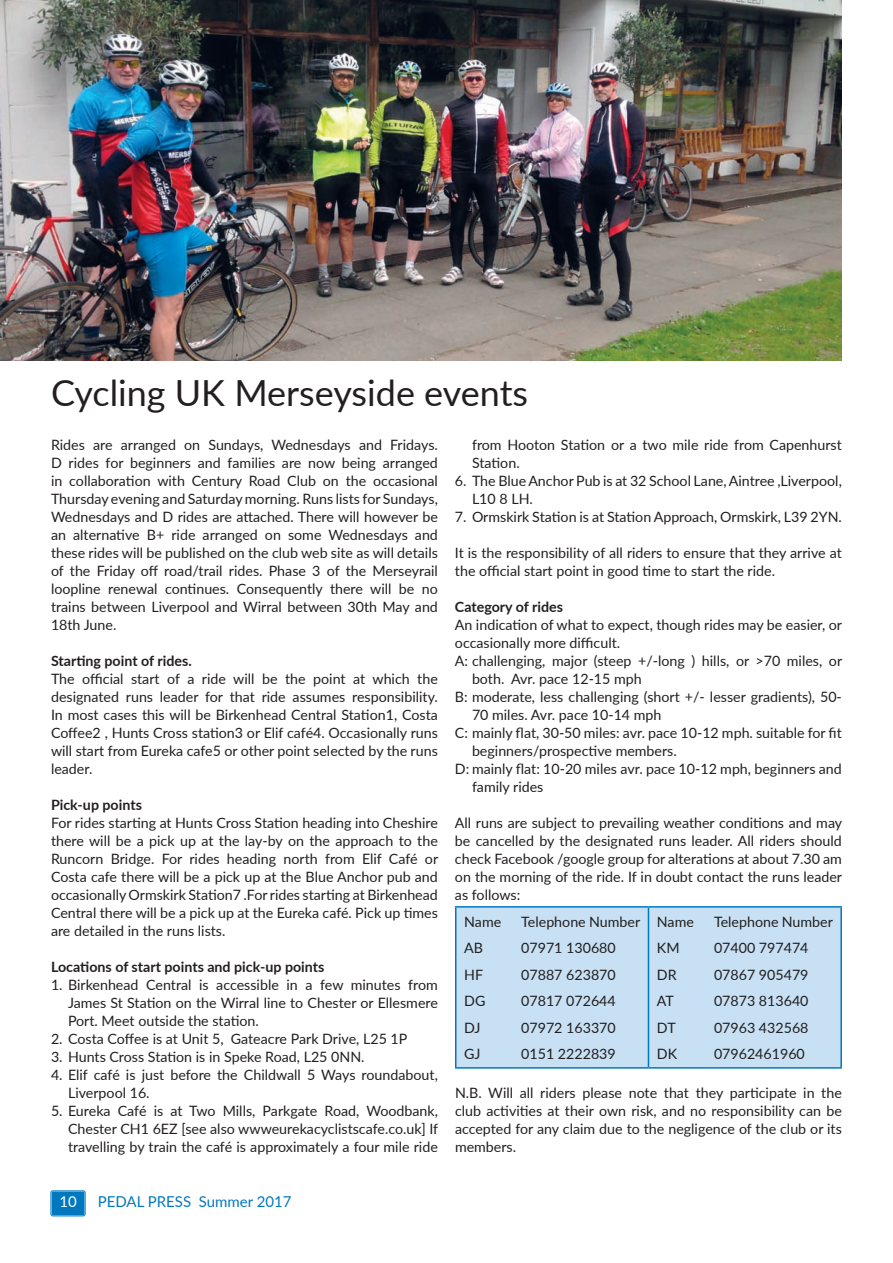
<style>
.page{position:relative;width:893px;height:1263px;background:#fff}
.page>*{position:absolute;margin:0;border:0;box-sizing:border-box;transform-origin:0 0}
.t1{font:36px "Lato";color:#231f20}
.t2{font:15px "Lato";color:#0078c0}
.t3{font:15px "Lato";color:#fff}
.t4{font:14.25px/18px "Lato";color:#231f20;text-align:justify}
.t5{font:700 14.25px "Lato";color:#231f20}
</style>
<div class="page">
<div style="left:51px;top:1191px;width:34px;height:25px;border:1px solid #0078c0;border-radius:2px"></div>
<div style="left:52px;top:1191px;width:32px;height:24px;background:#0078c0"></div>
<div style="left:456px;top:908px;width:384px;height:159px;background:#c7e0f3"></div>
<hr style="left:455px;top:906px;width:193px;height:2px;background:#0078c0">
<hr style="left:455px;top:908px;width:1px;height:159px;background:#0078c0">
<hr style="left:648px;top:906px;width:194px;height:2px;background:#0078c0">
<hr style="left:648px;top:908px;width:1px;height:159px;background:#0078c0">
<hr style="left:840px;top:908px;width:2px;height:159px;background:#0078c0">
<hr style="left:455px;top:1067px;width:193px;height:1px;background:#0078c0">
<hr style="left:648px;top:1067px;width:194px;height:1px;background:#0078c0">
<img style="left:0;top:0;width:842px;height:360px">
<h1 class="t1" style="left:51px;top:367px;width:479px">Cycling UK Merseyside events</h1>
<p class="t4" style="left:51px;top:435px;width:388px">Rides are arranged on Sundays, Wednesdays and Fridays.<br>D rides for beginners and families are now being arranged in collaboration with Century Road Club on the occasional Thursday evening and Saturday morning. Runs lists for Sundays, Wednesdays and D rides are attached. There will however be an alternative B+ ride arranged on some Wednesdays and these rides will be published on the club web site as will details of the Friday off road/trail rides. Phase 3 of the Merseyrail loopline renewal continues. Consequently there will be no trains between Liverpool and Wirral between 30th May and 18th June.</p>
<p class="t5" style="left:51px;top:650px;width:142px">Starting point of rides.</p>
<p class="t4" style="left:51px;top:669px;width:388px">The official start of a ride will be the point at which the designated runs leader for that ride assumes responsibility.<br>In most cases this will be Birkenhead Central Station1, Costa Coffee2 , Hunts Cross station3 or Elif café4. Occasionally runs will start from Eureka cafe5 or other point selected by the runs leader.</p>
<p class="t5" style="left:51px;top:794px;width:92px">Pick-up points</p>
<p class="t4" style="left:51px;top:813px;width:389px">For rides starting at Hunts Cross Station heading into Cheshire there will be a pick up at the lay-by on the approach to the Runcorn Bridge. For rides heading north from Elif Café or Costa cafe there will be a pick up at the Blue Anchor pub and occasionally Ormskirk Station7 .For rides starting at Birkenhead Central there will be a pick up at the Eureka café. Pick up times are detailed in the runs lists.</p>
<p class="t5" style="left:51px;top:956px;width:275px">Locations of start points and pick-up points</p>
<p class="t4" style="left:68px;top:975px;width:371px;text-indent:-17px">1. Birkenhead Central is accessible in a few minutes from James St Station on the Wirral line to Chester or Ellesmere Port. Meet outside the station.</p>
<p class="t4" style="left:51px;top:1029px;width:358px">2. Costa Coffee is at Unit 5, Gateacre Park Drive, L25 1P</p>
<p class="t4" style="left:51px;top:1047px;width:315px">3. Hunts Cross Station is in Speke Road, L25 0NN.</p>
<p class="t4" style="left:68px;top:1065px;width:371px;text-indent:-17px">4. Elif café is just before the Childwall 5 Ways roundabout,<br>Liverpool 16.</p>
<p class="t4" style="left:68px;top:1101px;width:372px;text-indent:-17px">5. Eureka Café is at Two Mills, Parkgate Road, Woodbank, Chester CH1 6EZ [see also wwweurekacyclistscafe.co.uk] If travelling by train the café is approximately a four mile ride</p>
<p class="t3" style="left:59px;top:1191px;width:19px">10</p>
<p class="t2" style="left:98px;top:1191px;width:195px">PEDAL PRESS Summer 2017</p>
<p class="t4" style="left:472px;top:435px;width:371px">from Hooton Station or a two mile ride from Capenhurst<br>Station.</p>
<p class="t4" style="left:472px;top:471px;width:371px;text-indent:-17px">6. The Blue Anchor Pub is at 32 School Lane, Aintree ,Liverpool,<br>L10 8 LH.</p>
<p class="t4" style="left:455px;top:507px;width:388px">7. Ormskirk Station is at Station Approach, Ormskirk, L39 2YN.</p>
<p class="t4" style="left:455px;top:543px;width:388px">It is the responsibility of all riders to ensure that they arrive at the official start point in good time to start the ride.</p>
<p class="t5" style="left:455px;top:596px;width:110px">Category of rides</p>
<p class="t4" style="left:455px;top:615px;width:389px">An indication of what to expect, though rides may be easier, or</p>
<p class="t4" style="left:455px;top:633px;width:167px">occasionally more difficult.</p>
<p class="t4" style="left:455px;top:651px;width:389px">A: challenging, major (steep +/-long ) hills, or &gt;70 miles, or</p>
<p class="t4" style="left:472px;top:669px;width:171px">both. Avr. pace 12-15 mph</p>
<p class="t4" style="left:455px;top:687px;width:388px">B: moderate, less challenging (short +/- lesser gradients), 50-</p>
<p class="t4" style="left:472px;top:705px;width:191px">70 miles. Avr. pace 10-14 mph</p>
<p class="t4" style="left:455px;top:723px;width:388px">C: mainly flat, 30-50 miles: avr. pace 10-12 mph. suitable for fit</p>
<p class="t4" style="left:472px;top:741px;width:206px">beginners/prospective members.</p>
<p class="t4" style="left:455px;top:759px;width:388px">D: mainly flat: 10-20 miles avr. pace 10-12 mph, beginners and</p>
<p class="t4" style="left:472px;top:777px;width:73px">family rides</p>
<p class="t4" style="left:455px;top:813px;width:389px">All runs are subject to prevailing weather conditions and may be cancelled by the designated runs leader. All riders should check Facebook /google group for alterations at about 7.30 am on the morning of the ride. If in doubt contact the runs leader as follows:</p>
<p class="t4" style="left:464px;top:912px;width:38px">Name</p>
<p class="t4" style="left:521px;top:912px;width:120px">Telephone Number</p>
<p class="t4" style="left:464px;top:938px;width:20px">AB</p>
<p class="t4" style="left:521px;top:938px;width:96px">07971 130680</p>
<p class="t4" style="left:464px;top:965px;width:20px">HF</p>
<p class="t4" style="left:521px;top:965px;width:96px">07887 623870</p>
<p class="t4" style="left:464px;top:991px;width:23px">DG</p>
<p class="t4" style="left:521px;top:991px;width:96px">07817 072644</p>
<p class="t4" style="left:464px;top:1018px;width:18px">DJ</p>
<p class="t4" style="left:521px;top:1018px;width:96px">07972 163370</p>
<p class="t4" style="left:464px;top:1044px;width:18px">GJ</p>
<p class="t4" style="left:521px;top:1044px;width:96px">0151 2222839</p>
<p class="t4" style="left:657px;top:912px;width:38px">Name</p>
<p class="t4" style="left:714px;top:912px;width:120px">Telephone Number</p>
<p class="t4" style="left:657px;top:938px;width:24px">KM</p>
<p class="t4" style="left:714px;top:938px;width:96px">07400 797474</p>
<p class="t4" style="left:657px;top:965px;width:21px">DR</p>
<p class="t4" style="left:714px;top:965px;width:96px">07867 905479</p>
<p class="t4" style="left:657px;top:991px;width:19px">AT</p>
<p class="t4" style="left:714px;top:991px;width:96px">07873 813640</p>
<p class="t4" style="left:657px;top:1018px;width:20px">DT</p>
<p class="t4" style="left:714px;top:1018px;width:96px">07963 432568</p>
<p class="t4" style="left:657px;top:1044px;width:22px">DK</p>
<p class="t4" style="left:714px;top:1044px;width:92px">07962461960</p>
<p class="t4" style="left:455px;top:1083px;width:388px">N.B. Will all riders please note that they participate in the club activities at their own risk, and no responsibility can be accepted for any claim due to the negligence of the club or its members.</p>
</div>
